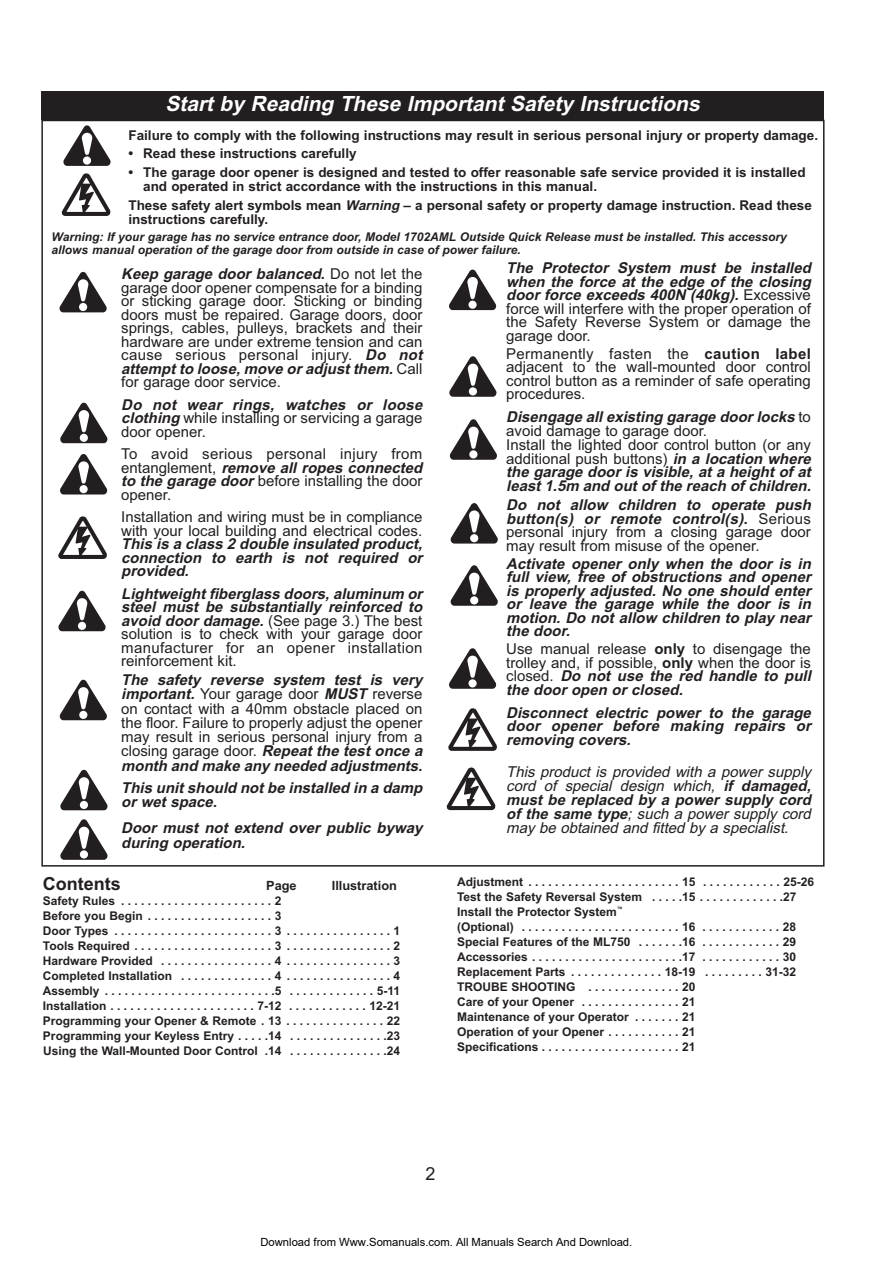
<style>
.page{position:relative;width:893px;height:1263px;background:#fff}
.page>*{position:absolute;margin:0;border:0;box-sizing:border-box;transform-origin:0 0}
.t1{font:italic 700 21px "Arial";color:#fff}
.t2{font:700 18px "Arial";color:#231f20}
.t3{font:18px "Arial";color:#231f20}
.t4{font:15px/13.5px "Arial";color:#231f20}
.t5{font:italic 700 15px/13.5px "Arial";color:#231f20}
.t6{font:italic 15px/13.8px "Arial";color:#231f20;text-align:justify}
.t7{font:700 13.5px/14.2px "Arial";color:#231f20}
.t8{font:700 12.75px "Arial";color:#231f20}
.t9{font:700 12px/15px "Arial";color:#231f20}
.t10{font:italic 700 12px/13.5px "Arial";color:#231f20}
.t11{font:11.25px "Arial";color:#000}
.s1{font-style:italic}
.s2{font-weight:700;font-style:italic}
.s3{font-weight:700}
.s4{font-weight:400;font-style:normal}
</style>
<div class="page">
<svg style="left:63px;top:125px;width:48px;height:41px"></svg>
<svg style="left:60px;top:454px;width:47px;height:41px"></svg>
<svg style="left:451px;top:565px;width:47px;height:41px"></svg>
<svg style="left:449px;top:648px;width:47px;height:41px"></svg>
<svg style="left:61px;top:174px;width:50px;height:42px"></svg>
<svg style="left:58px;top:517px;width:49px;height:42px"></svg>
<svg style="left:450px;top:419px;width:47px;height:41px"></svg>
<svg style="left:60px;top:272px;width:47px;height:40px"></svg>
<svg style="left:449px;top:270px;width:47px;height:40px"></svg>
<svg style="left:60px;top:403px;width:47px;height:40px"></svg>
<svg style="left:58px;top:591px;width:48px;height:40px"></svg>
<svg style="left:449px;top:356px;width:47px;height:41px"></svg>
<svg style="left:60px;top:680px;width:47px;height:40px"></svg>
<svg style="left:60px;top:770px;width:47px;height:40px"></svg>
<svg style="left:60px;top:819px;width:47px;height:41px"></svg>
<div style="left:41px;top:91px;width:783px;height:29px;background:#231f20"></div>
<svg style="left:451px;top:503px;width:47px;height:41px"></svg>
<svg style="left:446px;top:709px;width:51px;height:102px"></svg>
<h1 class="t1" style="left:165px;top:96px;width:540px">Start by Reading These Important Safety Instructions</h1>
<p class="t7" style="left:128px;top:129px;width:691px">Failure to comply with the following instructions may result in serious personal injury or property damage.</p>
<p class="t7" style="left:128px;top:148px;width:230px">• Read these instructions carefully</p>
<p class="t7" style="left:143px;top:167px;width:664px;text-indent:-15px">• The garage door opener is designed and tested to offer reasonable safe service provided it is installed and operated in strict accordance with the instructions in this manual.</p>
<p class="t7" style="left:128px;top:200px;width:685px">These safety alert symbols mean <span class="s1">Warning</span>– a personal safety or property damage instruction. Read these instructions carefully.</p>
<p class="t10" style="left:52px;top:231px;width:737px">Warning: If your garage has no service entrance door, Model 1702AML Outside Quick Release must be installed. This accessory allows manual operation of the garage door from outside in case of power failure.</p>
<p class="t4" style="left:121px;top:269px;width:306px"><span class="s2">Keep garage door balanced</span><span class="s3">.</span> D o n o t l e t t h e garage door opener compensate for a binding or sticking garage door. Sticking or binding doors must be repaired. Garage doors, door springs, cables, pulleys, brackets and their hardware are under extreme tension and can cause serious personal injury. <span class="s2">Do not attempt to loose, move or adjust them.</span> C a l l for garage door service.</p>
<p class="t4" style="left:121px;top:399px;width:306px"><span class="s2">Do not wear rings, watches or loose clothing</span>while installing or servicing a garage door opener.</p>
<p class="t4" style="left:121px;top:449px;width:306px">To avoid serious personal injury from e n t a n g l e m e n t , <span class="s2">remove all ropes connected tothegaragedoor</span>before installing the door opener.</p>
<p class="t4" style="left:121px;top:512px;width:303px">Installation and wiring must be in compliance with your local building and electrical codes.</p>
<p class="t5" style="left:121px;top:539px;width:306px;text-align:justify">This is a class 2 double insulated product, connection to earth is not required or provided.</p>
<p class="t4" style="left:121px;top:588px;width:306px"><span class="s2">Lightweight fiberglass doors, aluminum or steel must be substantially reinforced to avoiddoordamage.</span>(See page 3.) The best solution is to check with your garage door manufacturer for an opener installation reinforcement kit.</p>
<p class="t4" style="left:121px;top:674px;width:306px;line-height:14.2px"><span class="s2">The safety reverse system test is very important.</span> Your garage door <span class="s2">MUST</span> reverse on contact with a 40mm obstacle placed on the floor. Failure to properly adjust the opener may result in serious personal injury from a closing garage door. <span class="s2">Repeatthetestoncea month and make any needed adjustments.</span></p>
<p class="t5" style="left:121px;top:782px;width:306px;line-height:14.2px">This unit should not be installed in a damp or wet space.</p>
<p class="t5" style="left:121px;top:822px;width:303px;line-height:14.2px">Door must not extend over public byway during operation.</p>
<p class="t4" style="left:506px;top:263px;width:309px"><span class="s2">The Protector System must be installed when the force at the edge of the closing door force exceeds 400N (40kg).</span> E x c e s s i v e force will interfere with the proper operation of the Safety Reverse System or damage the garage door.</p>
<p class="t4" style="left:506px;top:348px;width:306px;text-align:justify">Permanently fasten the <span class="s3">caution label </span>adjacent to the wall-mounted door control control button as a reminder of safe operating procedures.</p>
<p class="t5" style="left:506px;top:411px;width:309px">Disengage all existing garage door locks <span class="s4">t o avoid damage to garage door.<br>Install the lighted door control button (or any additional push buttons)</span> in a location where the garage door is visible, at a height of at least 1.5m and out of the reach of children.</p>
<p class="t4" style="left:506px;top:500px;width:309px"><span class="s2">Do not allow children to operate push button(s) or remote control(s).</span> S e r i o u s personal injury from a closing garage door may result from misuse of the opener.</p>
<p class="t5" style="left:506px;top:558px;width:309px;text-align:justify">Activate opener only when the door is in full view, free of obstructions and opener is properly adjusted. No one should enter or leave the garage while the door is in motion. Do not allow children to play near the door.</p>
<p class="t4" style="left:506px;top:644px;width:309px">Use manual release <span class="s3">only</span> to disengage the trolley and, if possible, <span class="s3">only</span> when the door is c l o s e d . <span class="s2">Do not use the red handle to pull the door open or closed.</span></p>
<p class="t5" style="left:506px;top:707px;width:309px;text-align:justify">Disconnect electric power to the garage door opener before making repairs or removing covers.</p>
<p class="t6" style="left:506px;top:767px;width:309px">This product is provided with a power supply cord of special design which, <span class="s3">if damaged, must be replaced by a power supply cord of the same type</span>; such a power supply cord may be obtained and fitted by a specialist.</p>
<p class="t2" style="left:43px;top:878px;width:79px">Contents</p>
<p class="t8" style="left:266px;top:881px;width:32px">Page</p>
<p class="t8" style="left:332px;top:881px;width:67px">Illustration</p>
<p class="t9" style="left:43px;top:895px;width:359px">SafetyRules .......................2<br>BeforeyouBegin ...................3<br>DoorTypes ........................3 ................1<br>ToolsRequired .....................3 ................2<br>HardwareProvided .................4 ................3<br>CompletedInstallation ..............4 ................4<br>Assembly ..........................5 .............5-11<br>Installation......................7-12 ............12-21<br>Programming your Opener &amp; Remote . 13 . . . . . . . . . . . . . . . 22<br>Programming your Keyless Entry . . . . .14 . . . . . . . . . . . . . . .23<br>Using the Wall-Mounted Door Control .14 . . . . . . . . . . . . . . .24</p>
<p class="t9" style="left:457px;top:875px;width:359px">Adjustment .......................15 ............25-26<br>Test the Safety Reversal System . . . . .15 . . . . . . . . . . . . .27<br>Install the Protector System<sup>™<br></sup>(Optional) ........................16 ............28<br>SpecialFeaturesoftheML750 .......16 ............29<br>Accessories.......................17 ............30<br>ReplacementParts ..............18-19 .........31-32<br>TROUBESHOOTING ..............20<br>CareofyourOpener ...............21<br>Maintenance of your Operator . . . . . . . 21<br>Operation of your Opener . . . . . . . . . . . 21<br>Specifications.....................21</p>
<p class="t3" style="left:425px;top:1167px;width:12px">2</p>
<p class="t11" style="left:260px;top:1235px;width:373px">Download from Www.Somanuals.com. All Manuals Search And Download.</p>
</div>
